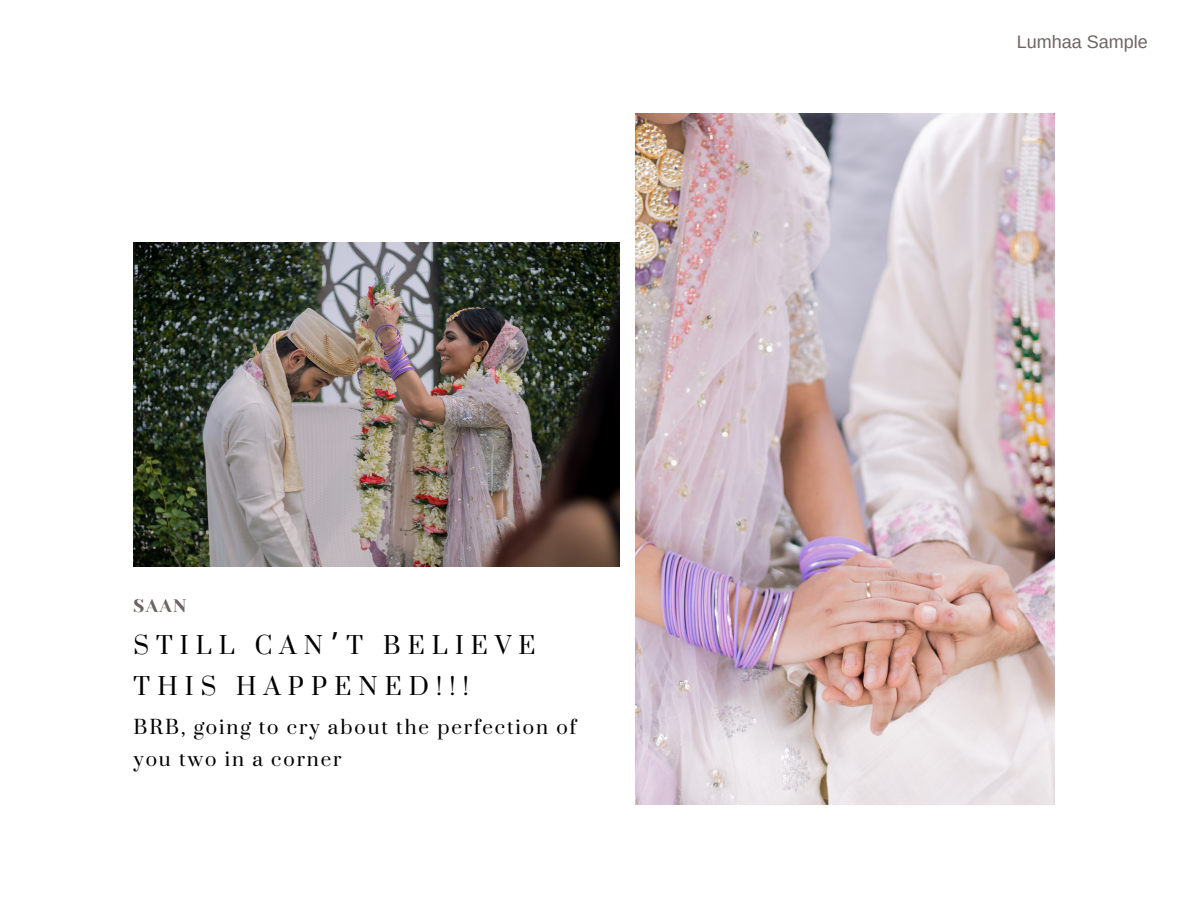
<style>
.page{position:relative;width:1188px;height:918px;background:#fff}
.page>*{position:absolute;margin:0;border:0;box-sizing:border-box;transform-origin:0 0}
.t1{font:30px/41.7px "Suranna";letter-spacing:.24em;color:#000}
.t2{font:24px/32.7px "Suranna";letter-spacing:.08em;color:#000}
.t3{font:18px "Arimo";color:#6b6462}
.t4{font:18px "Yeseva One";color:#6b6462}
.s1{font-family:"Noto Sans Gurmukhi"}
</style>
<div class="page">
<img style="left:635px;top:114px;width:420px;height:690px">
<img style="left:134px;top:243px;width:486px;height:324px">
<p class="t4" style="left:134px;top:596px;width:54px">SAAN</p>
<p class="t1" style="left:134px;top:622px;width:403px">STILL CAN<span class="s1">’</span>T BELIEVE<br>THIS HAPPENED!!!</p>
<p class="t2" style="left:134px;top:709px;width:444px">BRB, going to cry about the perfection of you two in a corner</p>
<p class="t3" style="left:1017px;top:32px;width:133px">Lumhaa Sample</p>
</div>
